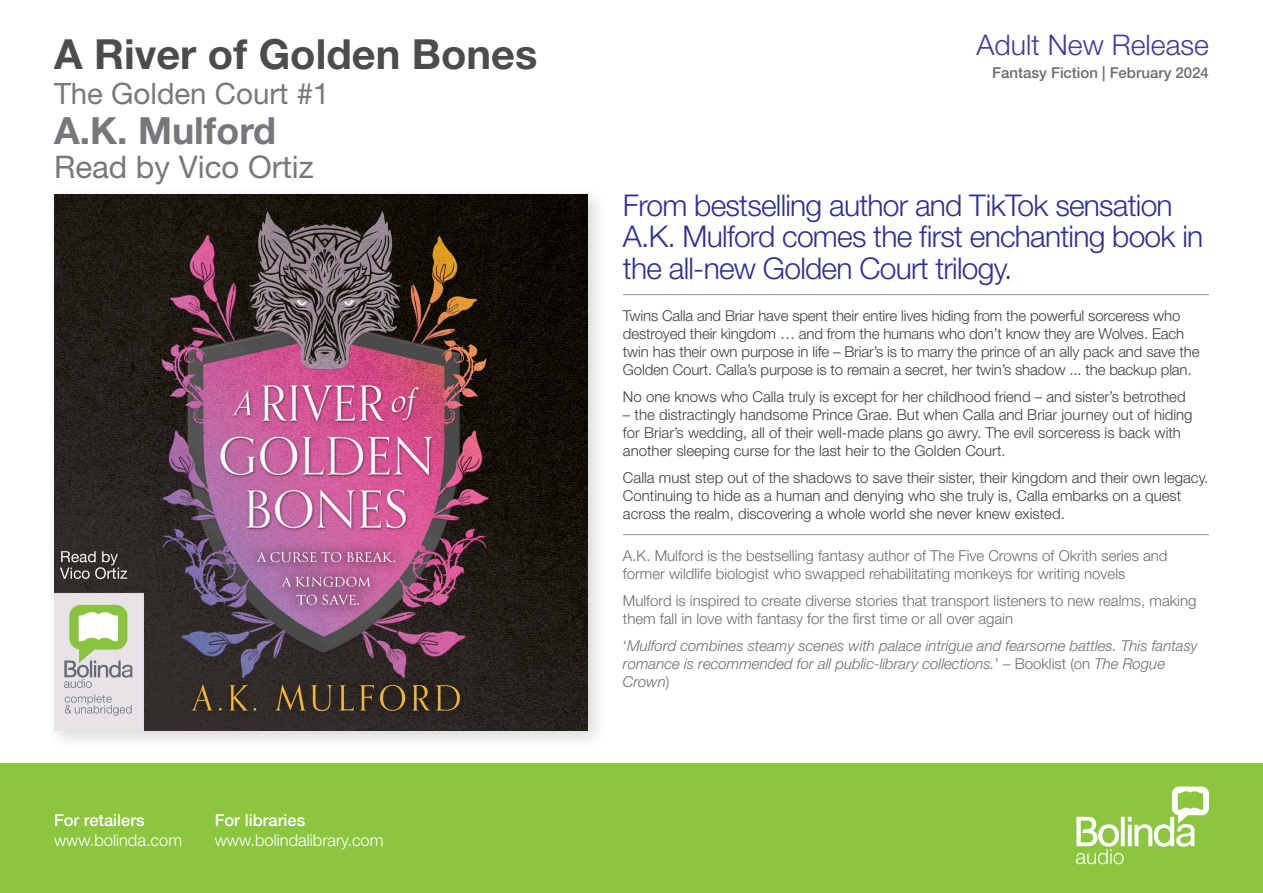
<style>
.page{position:relative;width:1263px;height:893px;background:#fff}
.page>*{position:absolute;margin:0;border:0;box-sizing:border-box;transform-origin:0 0}
.t1{font:700 41.55px "Helvetica Neue LT Std";color:#4b4c4d}
.t2{font:700 37.5px "Helvetica Neue LT Std";color:#76787b}
.t3{font:31.2px "Helvetica Neue LT Std";color:#76787b}
.Teaser_Blurb_-_Adult{font:300 30px/31.5px "Helvetica Neue LT Std";letter-spacing:-.025em;color:#2e3092}
.t4{font:29.4px "Helvetica Neue LT Std";color:#76787b}
.t5{font:300 28.5px "Helvetica Neue LT Std";color:#3e3f99}
.t6{font:300 16.5px "Helvetica Neue LT Std";color:#fff}
.t7{font:500 16.5px "Helvetica Neue LT Std";color:#fff}
.Main_Blurb{font:300 15px/18px "Helvetica Neue LT Std";color:#3e3e3f}
.Award___Quote{font:300 15px/18px "Helvetica Neue LT Std";color:#6c6d70}
.Award___Quote-2{font:italic 300 15px/18px "Helvetica Neue LT Std";color:#6c6d70}
.Genre___date{font:500 15px "Helvetica Neue LT Std";color:#6c6d70}
.s1{font-style:normal}
</style>
<div class="page">
<div style="left:0;top:763px;width:1263px;height:130px;background:#8bc63e"></div>
<svg style="left:1076px;top:786px;width:133px;height:78px"></svg>
<hr style="left:623px;top:534px;width:586px;height:1px;background:#939598">
<hr style="left:623px;top:294px;width:586px;height:1px;background:#939598">
<div style="left:46px;top:186px;width:562px;height:565px;background:#231f20;opacity:.17"></div>
<img style="left:54px;top:194px;width:534px;height:537px">
<p class="t1" style="left:54px;top:29px;width:485px">A River of Golden Bones</p>
<p class="t4" style="left:54px;top:76px;width:277px">The Golden Court #1</p>
<p class="t2" style="left:54px;top:107px;width:224px">A.K. Mulford</p>
<p class="t3" style="left:54px;top:149px;width:261px">Read by Vico Ortiz</p>
<p class="t7" style="left:54px;top:811px;width:92px">For retailers</p>
<p class="t6" style="left:54px;top:830px;width:130px">www.bolinda.com</p>
<p class="t7" style="left:215px;top:811px;width:92px">For libraries</p>
<p class="t6" style="left:215px;top:830px;width:170px">www.bolindalibrary.com</p>
<p class="t5" style="left:977px;top:27px;width:234px">Adult New Release</p>
<p class="Genre___date" style="left:992px;top:63px;width:218px">Fantasy Fiction | February 2024</p>
<p class="Teaser_Blurb_-_Adult" style="left:623px;top:188px;width:582px">From bestselling author and TikTok sensation<br>A.K. Mulford comes the first enchanting book in the all-new Golden Court trilogy.</p>
<p class="Main_Blurb" style="left:623px;top:307px;width:578px">Twins Calla and Briar have spent their entire lives hiding from the powerful sorceress who destroyed their kingdom … and from the humans who don’t know they are Wolves. Each twin has their own purpose in life – Briar’s is to marry the prince of an ally pack and save the Golden Court. Calla’s purpose is to remain a secret, her twin’s shadow ... the backup plan.</p>
<p class="Main_Blurb" style="left:623px;top:387px;width:564px">No one knows who Calla truly is except for her childhood friend – and sister’s betrothed</p>
<p class="Main_Blurb" style="left:623px;top:405px;width:571px">– the distractingly handsome Prince Grae. But when Calla and Briar journey out of hiding for Briar’s wedding, all of their well-made plans go awry. The evil sorceress is back with another sleeping curse for the last heir to the Golden Court.</p>
<p class="Main_Blurb" style="left:623px;top:468px;width:587px">Calla must step out of the shadows to save their sister, their kingdom and their own legacy.<br>Continuing to hide as a human and denying who she truly is, Calla embarks on a quest across the realm, discovering a whole world she never knew existed.</p>
<p class="Award___Quote" style="left:623px;top:547px;width:546px">A.K. Mulford is the bestselling fantasy author of The Five Crowns of Okrith series and former wildlife biologist who swapped rehabilitating monkeys for writing novels</p>
<p class="Award___Quote" style="left:623px;top:591px;width:575px">Mulford is inspired to create diverse stories that transport listeners to new realms, making them fall in love with fantasy for the first time or all over again</p>
<p class="Award___Quote-2" style="left:623px;top:636px;width:576px"><span class="s1">‘</span>Mulford combines steamy scenes with palace intrigue and fearsome battles. This fantasy romance is recommended for all public-library collections.<span class="s1">’ – Booklist (on</span> The Rogue<br>Crown<span class="s1">)</span></p>
</div>
